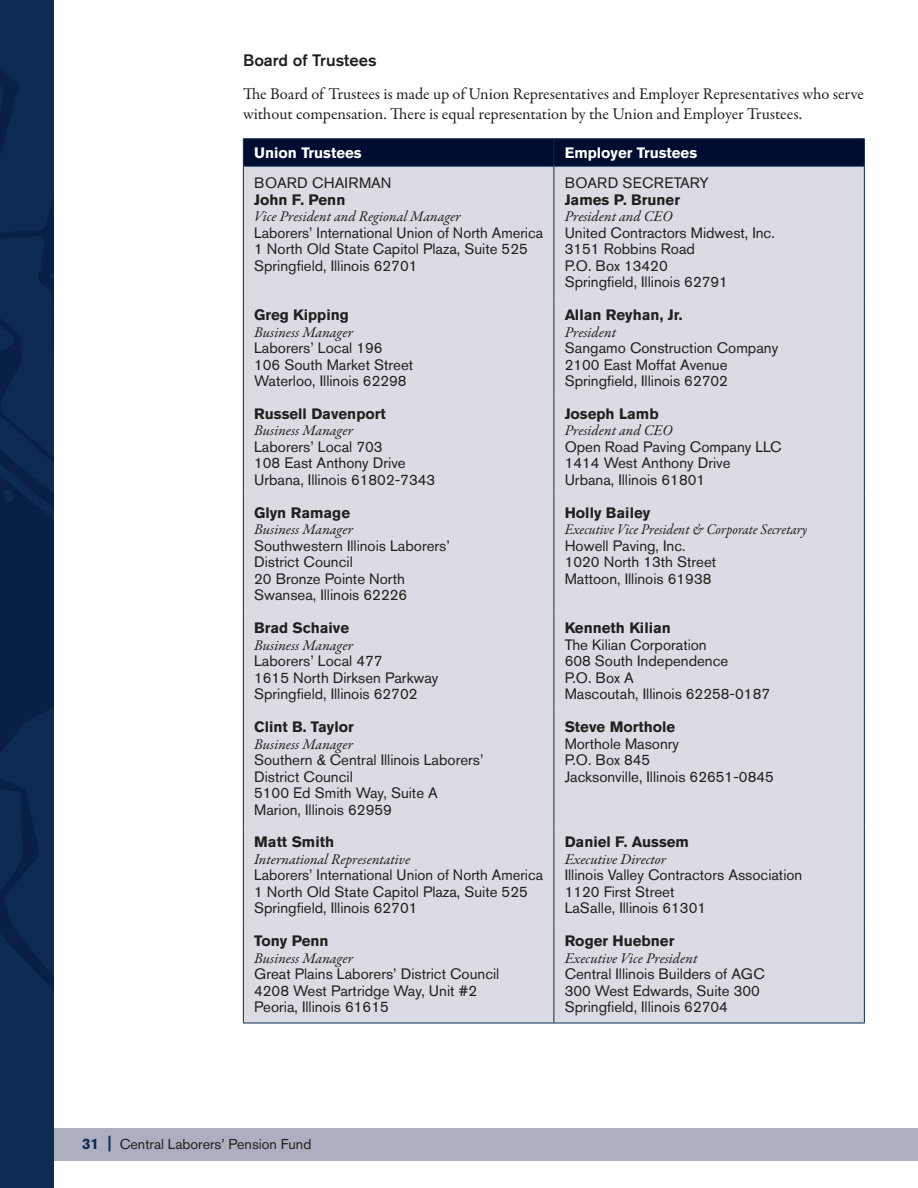
<style>
.page{position:relative;width:918px;height:1188px;background:#fff}
.page>*{position:absolute;margin:0;border:0;box-sizing:border-box;transform-origin:0 0}
.t1{font:16.5px/19.5px "Garamond Premr Pro";letter-spacing:-.005em;color:#231f20}
.t2{font:500 16.5px "Akzidenz Grotesk BE";color:#231f20}
.t3{font:15px/16.5px "Akzidenz Grotesk BE";color:#231f20}
.t4{font:italic 15px "Garamond Premr Pro";color:#231f20}
.t5{font:700 15px "Akzidenz Grotesk BE";color:#231f20}
.t6{font:italic 15px "Garamond Premr Pro";color:#231f20;scale:.94 1}
.t7{font:700 15px "Akzidenz Grotesk BE";color:#fff}
.t8{font:14.25px "Akzidenz Grotesk BE";color:#231f20}
.s1{font-weight:700;font-size:15px;color:#0d2b51}
.s2{font-weight:700;font-size:16.95px;color:#0d2b51}
</style>
<div class="page">
<div style="left:54px;top:1129px;width:864px;height:32px;background:#adaebf"></div>
<svg style="left:0;top:0;width:54px;height:1188px;background:#0b274d"></svg>
<div style="left:244px;top:167px;width:620px;height:856px;background:#dadbe3"></div>
<hr style="left:243px;top:138px;width:311px;height:1px;background:#0d2b51">
<hr style="left:554px;top:138px;width:311px;height:1px;background:#0d2b51">
<div style="left:243px;top:139px;width:622px;height:27px;background:#000d30"></div>
<hr style="left:243px;top:166px;width:311px;height:1px;background:#0d2b51">
<hr style="left:554px;top:166px;width:311px;height:1px;background:#0d2b51">
<hr style="left:243px;top:167px;width:1px;height:131px;background:#0d2b51">
<hr style="left:554px;top:167px;width:1px;height:131px;background:#0d2b51">
<hr style="left:864px;top:167px;width:1px;height:131px;background:#0d2b51">
<hr style="left:243px;top:298px;width:1px;height:99px;background:#0d2b51">
<hr style="left:243px;top:397px;width:1px;height:99px;background:#0d2b51">
<hr style="left:554px;top:298px;width:1px;height:99px;background:#0d2b51">
<hr style="left:864px;top:298px;width:1px;height:99px;background:#0d2b51">
<hr style="left:554px;top:397px;width:1px;height:99px;background:#0d2b51">
<hr style="left:864px;top:397px;width:1px;height:99px;background:#0d2b51">
<hr style="left:243px;top:496px;width:1px;height:115px;background:#0d2b51">
<hr style="left:243px;top:611px;width:1px;height:99px;background:#0d2b51">
<hr style="left:243px;top:710px;width:1px;height:115px;background:#0d2b51">
<hr style="left:243px;top:825px;width:1px;height:99px;background:#0d2b51">
<hr style="left:554px;top:496px;width:1px;height:115px;background:#0d2b51">
<hr style="left:864px;top:496px;width:1px;height:115px;background:#0d2b51">
<hr style="left:554px;top:611px;width:1px;height:99px;background:#0d2b51">
<hr style="left:864px;top:611px;width:1px;height:99px;background:#0d2b51">
<hr style="left:554px;top:710px;width:1px;height:115px;background:#0d2b51">
<hr style="left:864px;top:710px;width:1px;height:115px;background:#0d2b51">
<hr style="left:554px;top:825px;width:1px;height:99px;background:#0d2b51">
<hr style="left:864px;top:825px;width:1px;height:99px;background:#0d2b51">
<hr style="left:243px;top:924px;width:1px;height:99px;background:#0d2b51">
<hr style="left:554px;top:924px;width:1px;height:99px;background:#0d2b51">
<hr style="left:864px;top:924px;width:1px;height:99px;background:#0d2b51">
<hr style="left:243px;top:1023px;width:311px;height:1px;background:#0d2b51">
<hr style="left:554px;top:1023px;width:311px;height:1px;background:#0d2b51">
<p class="t2" style="left:243px;top:50px;width:135px">Board of Trustees</p>
<p class="t1" style="left:243px;top:85px;width:623px">The Board of Trustees is made up of Union Representatives and Employer Representatives who serve without compensation. There is equal representation by the Union and Employer Trustees.</p>
<p class="t7" style="left:254px;top:144px;width:109px">Union Trustees</p>
<p class="t7" style="left:565px;top:144px;width:134px">Employer Trustees</p>
<p class="t3" style="left:254px;top:175px;width:139px">BOARD CHAIRMAN</p>
<p class="t5" style="left:254px;top:191px;width:93px">John F. Penn</p>
<p class="t4" style="left:254px;top:207px;width:208px">Vice President and Regional Manager</p>
<p class="t3" style="left:254px;top:224px;width:290px">Laborers’ International Union of North America<br>1 North Old State Capitol Plaza, Suite 525<br>Springfield, Illinois 62701</p>
<p class="t3" style="left:565px;top:175px;width:146px">BOARD SECRETARY</p>
<p class="t5" style="left:565px;top:191px;width:117px">James P. Bruner</p>
<p class="t4" style="left:565px;top:207px;width:109px">President and CEO</p>
<p class="t3" style="left:565px;top:224px;width:212px">United Contractors Midwest, Inc.<br>3151 Robbins Road<br>P.O. Box 13420<br>Springfield, Illinois 62791</p>
<p class="t5" style="left:254px;top:306px;width:96px">Greg Kipping</p>
<p class="t4" style="left:254px;top:322px;width:100px">Business Manager</p>
<p class="t3" style="left:254px;top:340px;width:161px">Laborers’ Local 196<br>106 South Market Street<br>Waterloo, Illinois 62298</p>
<p class="t5" style="left:254px;top:405px;width:133px">Russell Davenport</p>
<p class="t4" style="left:254px;top:421px;width:100px">Business Manager</p>
<p class="t3" style="left:254px;top:438px;width:183px">Laborers’ Local 703<br>108 East Anthony Drive<br>Urbana, Illinois 61802-7343</p>
<p class="t5" style="left:254px;top:504px;width:97px">Glyn Ramage</p>
<p class="t4" style="left:254px;top:520px;width:100px">Business Manager</p>
<p class="t3" style="left:254px;top:537px;width:197px">Southwestern Illinois Laborers’<br>District Council<br>20 Bronze Pointe North<br>Swansea, Illinois 62226</p>
<p class="t5" style="left:254px;top:619px;width:96px">Brad Schaive</p>
<p class="t4" style="left:254px;top:635px;width:100px">Business Manager</p>
<p class="t3" style="left:254px;top:653px;width:186px">Laborers’ Local 477<br>1615 North Dirksen Parkway<br>Springfield, Illinois 62702</p>
<p class="t5" style="left:254px;top:718px;width:101px">Clint B. Taylor</p>
<p class="t4" style="left:254px;top:734px;width:100px">Business Manager</p>
<p class="t3" style="left:254px;top:751px;width:231px">Southern &amp; Central Illinois Laborers’<br>District Council<br>5100 Ed Smith Way, Suite A<br>Marion, Illinois 62959</p>
<p class="t5" style="left:254px;top:833px;width:82px">Matt Smith</p>
<p class="t4" style="left:254px;top:850px;width:158px">International Representative</p>
<p class="t3" style="left:254px;top:867px;width:290px">Laborers’ International Union of North America<br>1 North Old State Capitol Plaza, Suite 525<br>Springfield, Illinois 62701</p>
<p class="t5" style="left:254px;top:932px;width:76px">Tony Penn</p>
<p class="t4" style="left:254px;top:949px;width:100px">Business Manager</p>
<p class="t3" style="left:254px;top:966px;width:247px">Great Plains Laborers’ District Council<br>4208 West Partridge Way, Unit #2<br>Peoria, Illinois 61615</p>
<p class="t5" style="left:565px;top:306px;width:119px">Allan Reyhan, Jr.</p>
<p class="t4" style="left:565px;top:322px;width:53px">President</p>
<p class="t3" style="left:565px;top:340px;width:215px">Sangamo Construction Company<br>2100 East Moffat Avenue<br>Springfield, Illinois 62702</p>
<p class="t5" style="left:565px;top:405px;width:96px">Joseph Lamb</p>
<p class="t4" style="left:565px;top:421px;width:109px">President and CEO</p>
<p class="t3" style="left:565px;top:438px;width:218px">Open Road Paving Company LLC<br>1414 West Anthony Drive<br>Urbana, Illinois 61801</p>
<p class="t5" style="left:565px;top:504px;width:87px">Holly Bailey</p>
<p class="t6" style="left:565px;top:520px;width:260px">Executive Vice President &amp; Corporate Secretary</p>
<p class="t3" style="left:565px;top:537px;width:153px">Howell Paving, Inc.<br>1020 North 13th Street<br>Mattoon, Illinois 61938</p>
<p class="t5" style="left:565px;top:619px;width:108px">Kenneth Kilian</p>
<p class="t3" style="left:565px;top:636px;width:207px">The Kilian Corporation<br>608 South Independence<br>P.O. Box A<br>Mascoutah, Illinois 62258-0187</p>
<p class="t5" style="left:565px;top:718px;width:112px">Steve Morthole</p>
<p class="t3" style="left:565px;top:735px;width:211px">Morthole Masonry<br>P.O. Box 845<br>Jacksonville, Illinois 62651-0845</p>
<p class="t5" style="left:565px;top:833px;width:126px">Daniel F. Aussem</p>
<p class="t4" style="left:565px;top:850px;width:103px">Executive Director</p>
<p class="t3" style="left:565px;top:867px;width:239px">Illinois Valley Contractors Association<br>1120 First Street<br>LaSalle, Illinois 61301</p>
<p class="t5" style="left:565px;top:932px;width:111px">Roger Huebner</p>
<p class="t4" style="left:565px;top:949px;width:134px">Executive Vice President</p>
<p class="t3" style="left:565px;top:966px;width:202px">Central Illinois Builders of AGC<br>300 West Edwards, Suite 300<br>Springfield, Illinois 62704</p>
<p class="t8" style="left:82px;top:1135px;width:231px"><span class="s1">31</span> <span class="s2">|</span> Central Laborers’ Pension Fund</p>
</div>
